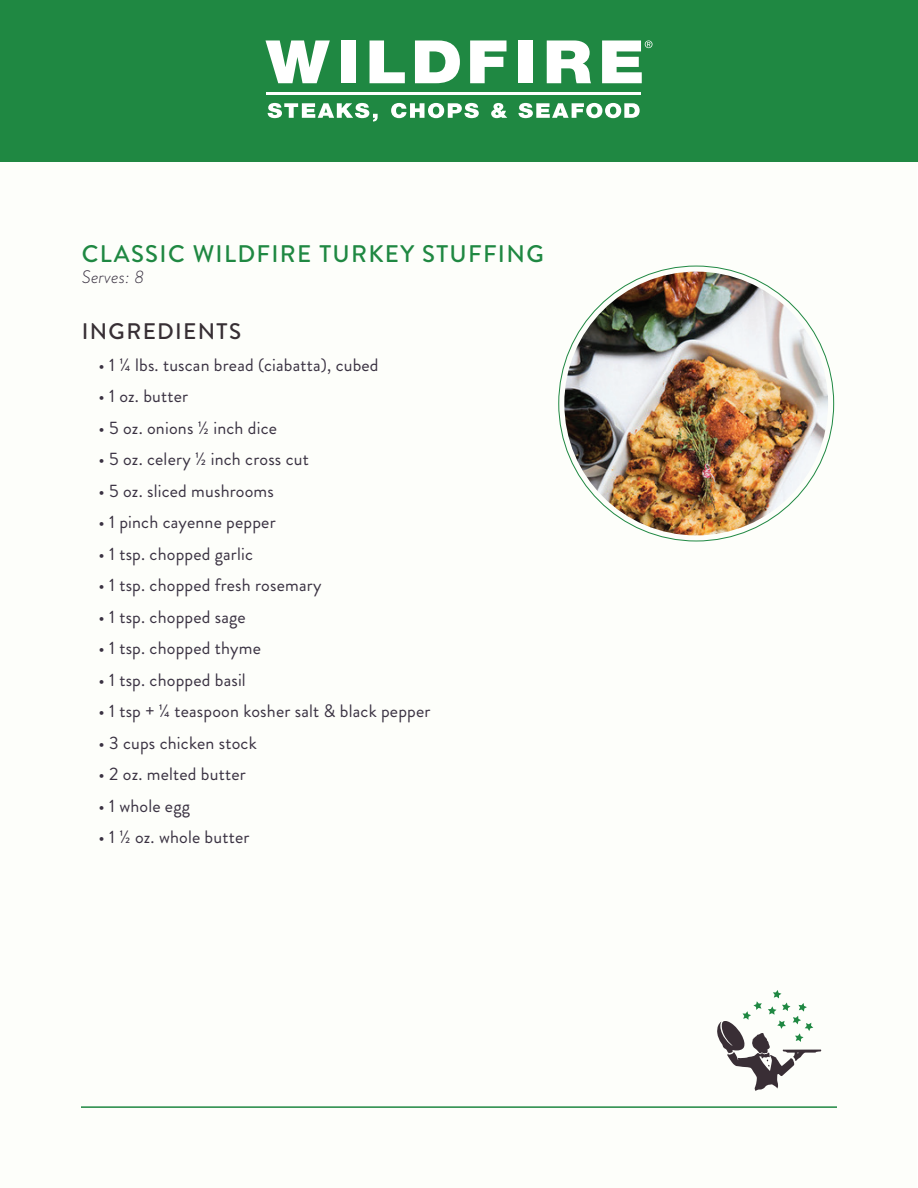
<style>
.page{position:relative;width:918px;height:1188px;background:#fff}
.page>*{position:absolute;margin:0;border:0;box-sizing:border-box;transform-origin:0 0}
.t1{font:500 24px "Brandon Grotesque";letter-spacing:.055em;color:#1f8842}
.t2{font:500 22.5px "Brandon Grotesque";letter-spacing:.06em;color:#372f34}
.t3{font:18px "Brandon Grotesque";letter-spacing:.01em;color:#3a3242}
.t4{font:italic 300 18px "Brandon Grotesque";letter-spacing:.01em;color:#3a3242}
</style>
<div class="page">
<div style="left:0;top:0;width:917px;height:1188px;background:#fdfefa"></div>
<hr style="left:81px;top:1106px;width:756px;height:2px;background:#1f8842">
<svg style="left:717px;top:990px;width:104px;height:101px"></svg>
<div style="left:0;top:0;width:918px;height:162px;background:#1f8842"></div>
<hr style="left:267px;top:92px;width:374px;height:3px;background:#fff">
<svg style="left:268px;top:103px;width:110px;height:19px"></svg>
<svg style="left:391px;top:103px;width:88px;height:15px"></svg>
<svg style="left:491px;top:103px;width:16px;height:15px"></svg>
<svg style="left:518px;top:103px;width:122px;height:15px"></svg>
<svg style="left:265px;top:40px;width:65px;height:43px"></svg>
<div style="left:341px;top:40px;width:15px;height:43px;background:#fff"></div>
<svg style="left:370px;top:41px;width:35px;height:42px"></svg>
<svg style="left:415px;top:41px;width:45px;height:42px"></svg>
<svg style="left:470px;top:40px;width:37px;height:43px"></svg>
<div style="left:518px;top:40px;width:15px;height:43px;background:#fff"></div>
<svg style="left:547px;top:40px;width:44px;height:43px"></svg>
<svg style="left:602px;top:40px;width:51px;height:43px"></svg>
<img style="left:564px;top:272px;width:264px;height:263px;border-radius:132px">
<h1 class="t1" style="left:82px;top:238px;width:463px">CLASSIC WILDFIRE TURKEY STUFFING</h1>
<p class="t4" style="left:82px;top:265px;width:64px">Serves: 8</p>
<p class="t2" style="left:82px;top:316px;width:161px">INGREDIENTS</p>
<p class="t3" style="left:98px;top:352px;width:282px">• 1 ¼ lbs. tuscan bread (ciabatta), cubed</p>
<p class="t3" style="left:98px;top:384px;width:91px">• 1 oz. butter</p>
<p class="t3" style="left:98px;top:415px;width:180px">• 5 oz. onions ½ inch dice</p>
<p class="t3" style="left:98px;top:447px;width:212px">• 5 oz. celery ½ inch cross cut</p>
<p class="t3" style="left:98px;top:478px;width:177px">• 5 oz. sliced mushrooms</p>
<p class="t3" style="left:98px;top:510px;width:179px">• 1 pinch cayenne pepper</p>
<p class="t3" style="left:98px;top:541px;width:156px">• 1 tsp. chopped garlic</p>
<p class="t3" style="left:98px;top:573px;width:225px">• 1 tsp. chopped fresh rosemary</p>
<p class="t3" style="left:98px;top:604px;width:149px">• 1 tsp. chopped sage</p>
<p class="t3" style="left:98px;top:636px;width:164px">• 1 tsp. chopped thyme</p>
<p class="t3" style="left:98px;top:667px;width:149px">• 1 tsp. chopped basil</p>
<p class="t3" style="left:98px;top:699px;width:334px">• 1 tsp + ¼ teaspoon kosher salt &amp; black pepper</p>
<p class="t3" style="left:98px;top:730px;width:160px">• 3 cups chicken stock</p>
<p class="t3" style="left:98px;top:762px;width:149px">• 2 oz. melted butter</p>
<p class="t3" style="left:98px;top:793px;width:93px">• 1 whole egg</p>
<p class="t3" style="left:98px;top:825px;width:153px">• 1 ½ oz. whole butter</p>
</div>
